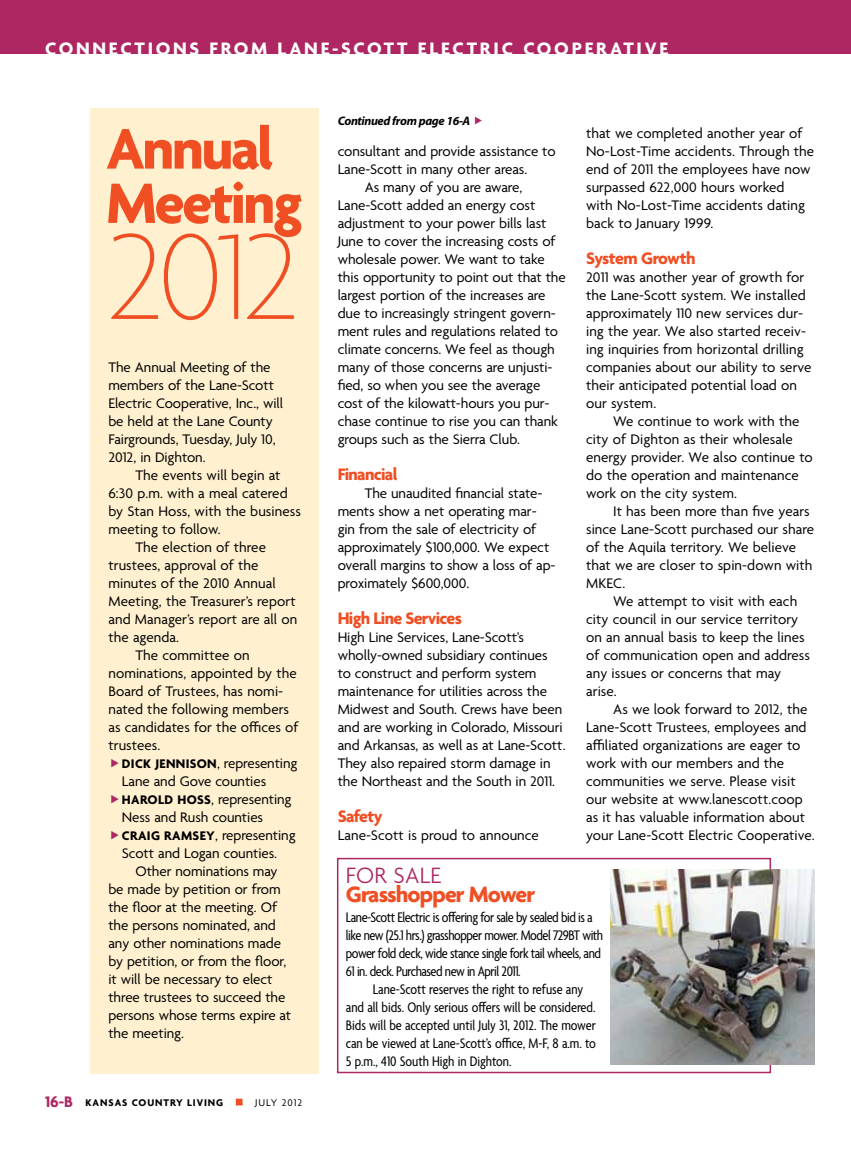
<style>
.page{position:relative;width:851px;height:1161px;background:#fff}
.page>*{position:absolute;margin:0;border:0;box-sizing:border-box;transform-origin:0 0}
.t1{font:100 132px "Agenda";color:#f04e23}
.t2{font:700 61.5px/54.3px "Agenda";color:#f04e23}
.t3{font:700 24px "Agenda";letter-spacing:-.035em;color:#f04e23}
.t4{font:300 24px "Agenda";letter-spacing:.01em;color:#ae2763}
.t5{font:700 19.5px "Agenda";letter-spacing:.14em;color:#fff}
.t6{font:700 18px "Agenda";letter-spacing:-.035em;color:#f04e23}
.t7{font:15px/18px "Agenda";letter-spacing:-.005em;color:#000}
.t8{font:condensed 15px/18px "Agenda";letter-spacing:-.005em;color:#000}
.t9{font:condensed 15px/18px "Agenda";letter-spacing:-.03em;color:#000}
.t10{font:italic 700 12.3px "Myriad Pro";letter-spacing:-.03em;color:#000}
.t11{font:700 10.5px "Agenda";letter-spacing:.09em;color:#000}
.t12{font:10.5px "Agenda";letter-spacing:.09em;color:#000}
.s1{font-weight:700;font-size:13.5px}
.s2{font-size:16.5px;color:#ae2763}
</style>
<div class="page">
<div style="left:337px;top:858px;width:434px;height:215px;border:2px solid #ae2763"></div>
<div style="left:90px;top:108px;width:228px;height:965px;background:#fff1d0"></div>
<img style="left:610px;top:869px;width:204px;height:196px">
<div style="left:236px;top:1099px;width:7px;height:7px;background:#f04e23"></div>
<div style="left:0;top:0;width:850px;height:54px;background:#ae2763"></div>
<h3 class="t5" style="left:45px;top:38px;width:624px">CONNECTIONS FROM LANE-SCOTT EL ECTRIC COOPERATIVE</h3>
<h2 class="t2" style="left:106px;top:126px;width:198px">ANNUAL<br>MEETING</h2>
<h1 class="t1" style="left:106px;top:206px;width:195px">2012</h1>
<p class="t7" style="left:108px;top:359px;width:176px">The Annual Meeting of the members of the Lane-Scott<br>Electric Cooperative, Inc., will be held at the Lane County<br>Fairgrounds, Tuesday, July 10,<br>2012, in Dighton.</p>
<p class="t7" style="left:135px;top:467px;width:147px">The events will begin at</p>
<p class="t7" style="left:108px;top:485px;width:181px">6:30 p.m. with a meal catered</p>
<p class="t7" style="left:108px;top:503px;width:194px">by Stan Hoss, with the business</p>
<p class="t7" style="left:108px;top:521px;width:114px">meeting to follow.</p>
<p class="t7" style="left:135px;top:539px;width:132px">The election of three</p>
<p class="t7" style="left:108px;top:557px;width:152px">trustees, approval of the</p>
<p class="t7" style="left:108px;top:575px;width:169px">minutes of the 2010 Annual</p>
<p class="t7" style="left:108px;top:593px;width:189px">Meeting, the Treasurer’s report</p>
<p class="t7" style="left:108px;top:611px;width:190px">and Manager’s report are all on</p>
<p class="t7" style="left:108px;top:629px;width:72px">the agenda.</p>
<p class="t7" style="left:135px;top:647px;width:116px">The committee on</p>
<p class="t7" style="left:108px;top:665px;width:190px">nominations, appointed by the</p>
<p class="t7" style="left:108px;top:683px;width:176px">Board of Trustees, has nomi-</p>
<p class="t7" style="left:108px;top:701px;width:182px">nated the following members</p>
<p class="t7" style="left:108px;top:719px;width:192px">as candidates for the offices of</p>
<p class="t7" style="left:108px;top:737px;width:53px">trustees.</p>
<p class="t7" style="left:122px;top:755px;width:177px"><span class="s1">DICK JENNISON</span>, representing</p>
<p class="t7" style="left:122px;top:773px;width:146px">Lane and Gove counties</p>
<p class="t7" style="left:122px;top:791px;width:171px"><span class="s1">HAROLD HOSS</span>, representing</p>
<p class="t7" style="left:122px;top:809px;width:143px">Ness and Rush counties</p>
<p class="t7" style="left:122px;top:827px;width:175px"><span class="s1">CRAIG RAMSEY</span>, representing</p>
<p class="t7" style="left:122px;top:845px;width:157px">Scott and Logan counties.</p>
<p class="t7" style="left:135px;top:863px;width:144px">Other nominations may</p>
<p class="t7" style="left:108px;top:881px;width:174px">be made by petition or from</p>
<p class="t7" style="left:108px;top:899px;width:170px">the floor at the meeting. Of</p>
<p class="t7" style="left:108px;top:917px;width:169px">the persons nominated, and</p>
<p class="t7" style="left:108px;top:935px;width:174px">any other nominations made</p>
<p class="t7" style="left:108px;top:953px;width:179px">by petition, or from the floor,</p>
<p class="t7" style="left:108px;top:971px;width:165px">it will be necessary to elect</p>
<p class="t7" style="left:108px;top:989px;width:178px">three trustees to succeed the</p>
<p class="t7" style="left:108px;top:1007px;width:184px">persons whose terms expire at</p>
<p class="t7" style="left:108px;top:1025px;width:77px">the meeting.</p>
<p class="t11" style="left:45px;top:1096px;width:176px"><span class="s2">16-B</span> KANSAS COUNTRY LIVING</p>
<p class="t12" style="left:255px;top:1096px;width:49px">July 2012</p>
<p class="t10" style="left:338px;top:112px;width:134px">Continued from page 16-A</p>
<p class="t7" style="left:338px;top:143px;width:219px">consultant and provide assistance to</p>
<p class="t7" style="left:338px;top:161px;width:191px">Lane-Scott in many other areas.</p>
<p class="t7" style="left:364px;top:179px;width:159px">As many of you are aware,</p>
<p class="t7" style="left:338px;top:197px;width:199px">Lane-Scott added an energy cost</p>
<p class="t7" style="left:338px;top:215px;width:210px">adjustment to your power bills last</p>
<p class="t7" style="left:338px;top:233px;width:219px">June to cover the increasing costs of</p>
<p class="t7" style="left:338px;top:251px;width:208px">wholesale power. We want to take</p>
<p class="t7" style="left:338px;top:269px;width:229px">this opportunity to point out that the</p>
<p class="t7" style="left:338px;top:287px;width:209px">largest portion of the increases are</p>
<p class="t7" style="left:338px;top:305px;width:220px">due to increasingly stringent govern-</p>
<p class="t7" style="left:338px;top:323px;width:222px">ment rules and regulations related to</p>
<p class="t7" style="left:338px;top:341px;width:219px">climate concerns. We feel as though</p>
<p class="t7" style="left:338px;top:359px;width:216px">many of those concerns are unjusti-</p>
<p class="t7" style="left:338px;top:377px;width:204px">fied, so when you see the average</p>
<p class="t7" style="left:338px;top:395px;width:213px">cost of the kilowatt-hours you pur-</p>
<p class="t7" style="left:338px;top:413px;width:222px">chase continue to rise you can thank</p>
<p class="t7" style="left:338px;top:431px;width:184px">groups such as the Sierra Club.</p>
<p class="t6" style="left:338px;top:465px;width:61px">FINANCIAL</p>
<p class="t7" style="left:338px;top:485px;width:219px;text-indent:27px">The unaudited financial state&shy;ments show a net operating mar&shy;gin from the sale of electricity of approximately $100,000. We expect overall margins to show a loss of ap&shy;proximately $600,000.</p>
<p class="t6" style="left:338px;top:609px;width:126px">HIGH LINE SERVICES</p>
<p class="t7" style="left:338px;top:629px;width:229px">High Line Services, Lane-Scott’s wholly-owned subsidiary continues<br>to construct and perform system maintenance for utilities across the Midwest and South. Crews have been and are working in Colorado, Missouri and Arkansas, as well as at Lane-Scott.<br>They also repaired storm damage in the Northeast and the South in 2011.</p>
<p class="t6" style="left:338px;top:807px;width:46px">SAFETY</p>
<p class="t7" style="left:338px;top:827px;width:203px">Lane-Scott is proud to announce</p>
<p class="t7" style="left:586px;top:125px;width:230px">that we completed another year of<br>No-Lost-Time accidents. Through the end of 2011 the employees have now surpassed 622,000 hours worked with No-Lost-Time accidents dating back to January 1999.</p>
<p class="t6" style="left:586px;top:249px;width:111px">SYSTEM GROWTH</p>
<p class="t7" style="left:586px;top:269px;width:227px">2011 was another year of growth for the Lane-Scott system. We installed approximately 110 new services dur&shy;ing the year. We also started receiv&shy;ing inquiries from horizontal drilling companies about our ability to serve their anticipated potential load on our system.</p>
<p class="t7" style="left:586px;top:413px;width:228px;text-indent:27px">We continue to work with the city of Dighton as their wholesale energy provider. We also continue to do the operation and maintenance work on the city system.</p>
<p class="t7" style="left:586px;top:503px;width:229px;text-indent:27px">It has been more than five years since Lane-Scott purchased our share of the Aquila territory. We believe that we are closer to spin-down with<br>MKEC.</p>
<p class="t7" style="left:586px;top:593px;width:225px;text-indent:27px">We attempt to visit with each city council in our service territory on an annual basis to keep the lines of communication open and address any issues or concerns that may arise.</p>
<p class="t7" style="left:586px;top:701px;width:230px;text-indent:27px">As we look forward to 2012, the Lane-Scott Trustees, employees and affiliated organizations are eager to work with our members and the communities we serve. Please visit our website at www.lanescott.coop as it has valuable information about your Lane-Scott Electric Cooperative.</p>
<h3 class="t4" style="left:346px;top:862px;width:97px">FOR SALE</h3>
<h3 class="t3" style="left:346px;top:881px;width:191px">GRASSHOPPER MOWER</h3>
<p class="t9" style="left:346px;top:909px;width:259px">Lane-Scott Electric is offering for sale by sealed bid is a like new (25.1 hrs.) grasshopper mower. Model 729BT with power fold deck, wide stance single fork tail wheels, and 61 in. deck. Purchased new in April 2011.</p>
<p class="t8" style="left:346px;top:981px;width:251px;text-indent:27px">Lane-Scott reserves the right to refuse any and all bids. Only serious offers will be considered.<br>Bids will be accepted until July 31, 2012. The mower can be viewed at Lane-Scott’s office, M-F, 8 a.m. to 5 p.m., 410 South High in Dighton.</p>
</div>
